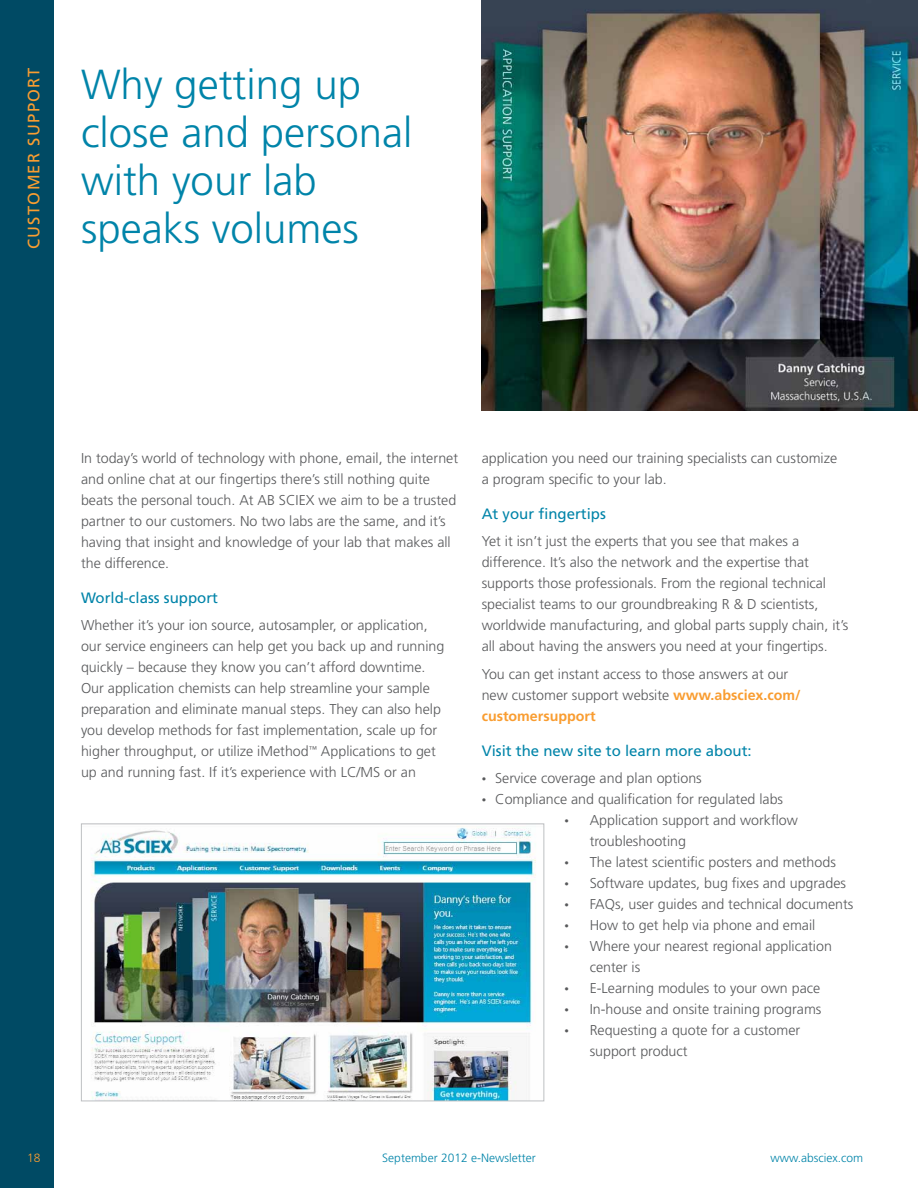
<style>
.page{position:relative;width:918px;height:1188px;background:#fff}
.page>*{position:absolute;margin:0;border:0;box-sizing:border-box;transform-origin:0 0}
.t1{font:300 42px/48px "Frutiger LT Std";color:#0084a9}
.t2{font:16.5px "Frutiger LT Std";letter-spacing:.08em;color:#f99d31}
.t3{font:15px "Frutiger LT Std";color:#0084a9}
.t4{font:300 14.25px/21px "Frutiger LT Std";color:#58595b}
.t5{font:300 12px "Frutiger LT Std";color:#0084a9}
.t6{font:300 12px "Frutiger LT Std";color:#f99d31}
.s1{font-weight:700;color:#f99d31}
.s2{font-size:9px}
</style>
<div class="page">
<div style="left:0;top:0;width:54px;height:1188px;background:#004a64"></div>
<img style="left:91px;top:826px;width:445px;height:273px">
<div style="left:81px;top:824px;width:463px;height:277px;border:1px solid #bec0c2"></div>
<img style="left:482px;top:1px;width:436px;height:409px">
<p class="t2" style="left:24px;top:249px;width:183px;rotate:-90deg">CUSTOMER SUPPORT</p>
<h1 class="t1" style="left:81px;top:61px;width:333px">Why getting up close and personal with your lab speaks volumes</h1>
<p class="t4" style="left:81px;top:448px;width:379px">In today’s world of technology with phone, email, the internet and online chat at our fingertips there’s still nothing quite beats the personal touch. At AB SCIEX we aim to be a trusted partner to our customers. No two labs are the same, and it’s having that insight and knowledge of your lab that makes all the difference.</p>
<p class="t3" style="left:81px;top:589px;width:139px">World-class support</p>
<p class="t4" style="left:81px;top:615px;width:365px">Whether it’s your ion source, autosampler, or application, our service engineers can help get you back up and running quickly – because they know you can’t afford downtime.<br>Our application chemists can help streamline your sample preparation and eliminate manual steps. They can also help you develop methods for fast implementation, scale up for higher throughput, or utilize iMethod<sup>™</sup> Applications to get up and running fast. If it’s experience with LC/MS or an</p>
<p class="t4" style="left:482px;top:448px;width:357px">application you need our training specialists can customize a program specific to your lab.</p>
<p class="t3" style="left:482px;top:505px;width:126px">At your fingertips</p>
<p class="t4" style="left:482px;top:531px;width:368px">Yet it isn’t just the experts that you see that makes a difference. It’s also the network and the expertise that supports those professionals. From the regional technical specialist teams to our groundbreaking R &amp; D scientists, worldwide manufacturing, and global parts supply chain, it’s all about having the answers you need at your fingertips.</p>
<p class="t4" style="left:482px;top:664px;width:321px">You can get instant access to those answers at our new customer support website <span class="s1">www.absciex.com/ customersupport</span></p>
<p class="t3" style="left:482px;top:742px;width:272px">Visit the new site to learn more about:</p>
<p class="t4" style="left:482px;top:768px;width:222px"><span class="s2">•</span> Service coverage and plan options</p>
<p class="t4" style="left:482px;top:789px;width:303px"><span class="s2">•</span> Compliance and qualification for regulated labs</p>
<p class="t4" style="left:590px;top:810px;width:210px;text-indent:-25px"><span class="s2">•</span> Application support and workflow troubleshooting</p>
<p class="t4" style="left:565px;top:852px;width:273px"><span class="s2">•</span> The latest scientific posters and methods</p>
<p class="t4" style="left:565px;top:873px;width:283px"><span class="s2">•</span> Software updates, bug fixes and upgrades</p>
<p class="t4" style="left:565px;top:894px;width:290px"><span class="s2">•</span> FAQs, user guides and technical documents</p>
<p class="t4" style="left:565px;top:915px;width:252px"><span class="s2">•</span> How to get help via phone and email</p>
<p class="t4" style="left:590px;top:936px;width:244px;text-indent:-25px"><span class="s2">•</span> Where your nearest regional application center is</p>
<p class="t4" style="left:565px;top:978px;width:257px"><span class="s2">•</span> E-Learning modules to your own pace</p>
<p class="t4" style="left:565px;top:999px;width:258px"><span class="s2">•</span> In-house and onsite training programs</p>
<p class="t4" style="left:590px;top:1020px;width:212px;text-indent:-25px"><span class="s2">•</span> Requesting a quote for a customer support product</p>
<p class="t6" style="left:27px;top:1151px;width:15px">18</p>
<p class="t5" style="left:382px;top:1151px;width:155px">September 2012 e-Newsletter</p>
<p class="t5" style="left:770px;top:1151px;width:94px">www.absciex.com</p>
</div>
